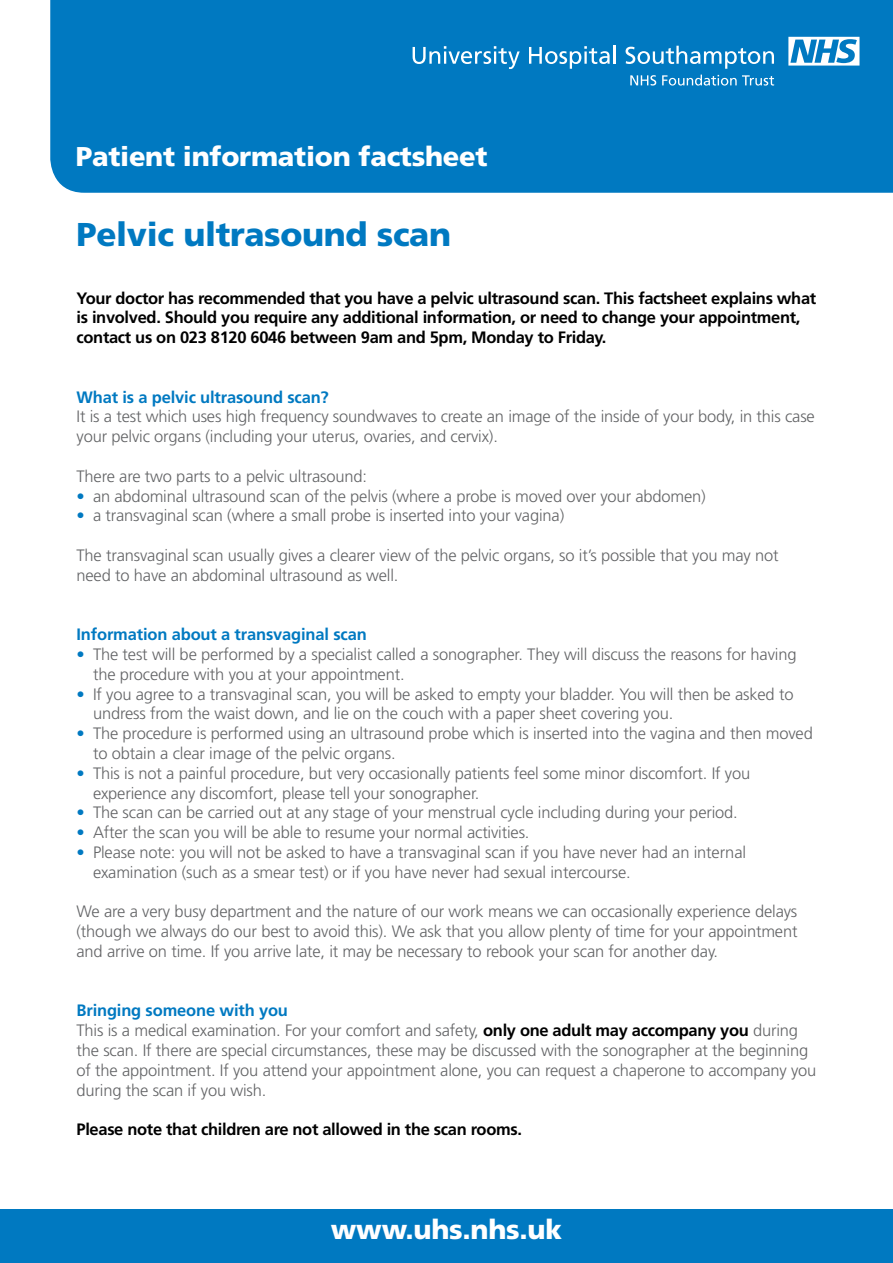
<style>
.page{position:relative;width:893px;height:1263px;background:#fff}
.page>*{position:absolute;margin:0;border:0;box-sizing:border-box;transform-origin:0 0}
.t1{font:900 33px "Frutiger";letter-spacing:-.01em;color:#0079c1}
.t2{font:900 27.15px "Frutiger";letter-spacing:-.01em;color:#fff}
.t3{font:300 16.5px/19.8px "Frutiger";letter-spacing:-.01em;color:#636466}
.t4{font:700 16.5px/19.8px "Frutiger";letter-spacing:-.02em;color:#000}
.t5{font:700 16.5px "Frutiger";letter-spacing:-.01em;color:#0079c1}
.s1{color:#0079c1}
.s2{font-weight:700;color:#0079c1}
.s3{font-weight:700;color:#000}
</style>
<div class="page">
<div style="left:0;top:1209px;width:893px;height:54px;background:#0079c1"></div>
<div style="left:50px;top:0;width:843px;height:193px;background:#0079c1"></div>
<svg style="left:413px;top:46px;width:107px;height:23px;background:#3996ce"></svg>
<svg style="left:529px;top:46px;width:81px;height:23px"></svg>
<hr style="left:613px;top:46px;width:3px;height:18px;background:#fff">
<svg style="left:626px;top:46px;width:148px;height:23px;background:#3b98cf"></svg>
<svg style="left:630px;top:75px;width:26px;height:11px"></svg>
<svg style="left:662px;top:75px;width:112px;height:11px"></svg>
<svg style="left:788px;top:37px;width:71px;height:29px"></svg>
<h2 class="t2" style="left:76px;top:140px;width:413px">Patient information factsheet</h2>
<h1 class="t1" style="left:77px;top:215px;width:376px">Pelvic ultrasound scan</h1>
<p class="t4" style="left:77px;top:288px;width:741px">Your doctor has recommended that you have a pelvic ultrasound scan. This factsheet explains what is involved. Should you require any additional information, or need to change your appointment, contact us on 023 8120 6046 between 9am and 5pm, Monday to Friday.</p>
<p class="t5" style="left:77px;top:387px;width:254px">What is a pelvic ultrasound scan?</p>
<p class="t3" style="left:77px;top:407px;width:740px">It is a test which uses high frequency soundwaves to create an image of the inside of your body, in this case your pelvic organs (including your uterus, ovaries, and cervix).</p>
<p class="t3" style="left:77px;top:466px;width:292px">There are two parts to a pelvic ultrasound:</p>
<p class="t3" style="left:77px;top:486px;width:631px"><span class="s1">•</span> an abdominal ultrasound scan of the pelvis (where a probe is moved over your abdomen)</p>
<p class="t3" style="left:77px;top:506px;width:489px"><span class="s1">•</span> a transvaginal scan (where a small probe is inserted into your vagina)</p>
<p class="t3" style="left:77px;top:545px;width:704px">The transvaginal scan usually gives a clearer view of the pelvic organs, so it’s possible that you may not need to have an abdominal ultrasound as well.</p>
<p class="t5" style="left:77px;top:625px;width:292px">Information about a transvaginal scan</p>
<p class="t3" style="left:93px;top:644px;width:705px;text-indent:-16px"><span class="s1">•</span> The test will be performed by a specialist called a sonographer. They will discuss the reasons for having the procedure with you at your appointment.</p>
<p class="t3" style="left:93px;top:684px;width:702px;text-indent:-16px"><span class="s1">•</span> If you agree to a transvaginal scan, you will be asked to empty your bladder. You will then be asked to undress from the waist down, and lie on the couch with a paper sheet covering you.</p>
<p class="t3" style="left:93px;top:723px;width:721px;text-indent:-16px"><span class="s1">•</span> The procedure is performed using an ultrasound probe which is inserted into the vagina and then moved to obtain a clear image of the pelvic organs.</p>
<p class="t3" style="left:93px;top:763px;width:659px;text-indent:-16px"><span class="s1">•</span> This is not a painful procedure, but very occasionally patients feel some minor discomfort. If you experience any discomfort, please tell your sonographer.</p>
<p class="t3" style="left:77px;top:803px;width:663px"><span class="s1">•</span> The scan can be carried out at any stage of your menstrual cycle including during your period.</p>
<p class="t3" style="left:77px;top:822px;width:454px"><span class="s1">•</span> After the scan you will be able to resume your normal activities.</p>
<p class="t3" style="left:93px;top:842px;width:654px;text-indent:-16px"><span class="s1">•</span> Please note: you will not be asked to have a transvaginal scan if you have never had an internal examination (such as a smear test) or if you have never had sexual intercourse.</p>
<p class="t3" style="left:77px;top:902px;width:722px;text-align:justify">We are a very busy department and the nature of our work means we can occasionally experience delays (though we always do our best to avoid this). We ask that you allow plenty of time for your appointment and arrive on time. If you arrive late, it may be necessary to rebook your scan for another day.</p>
<p class="t3" style="left:77px;top:1001px;width:741px"><span class="s2">Bringing someone with you<br></span>This is a medical examination. For your comfort and safety, <span class="s3">only one adult may accompany you</span> during the scan. If there are special circumstances, these may be discussed with the sonographer at the beginning of the appointment. If you attend your appointment alone, you can request a chaperone to accompany you during the scan if you wish.</p>
<p class="t4" style="left:77px;top:1119px;width:447px">Please note that children are not allowed in the scan rooms.</p>
<h2 class="t2" style="left:331px;top:1213px;width:233px">www.uhs.nhs.uk</h2>
</div>
